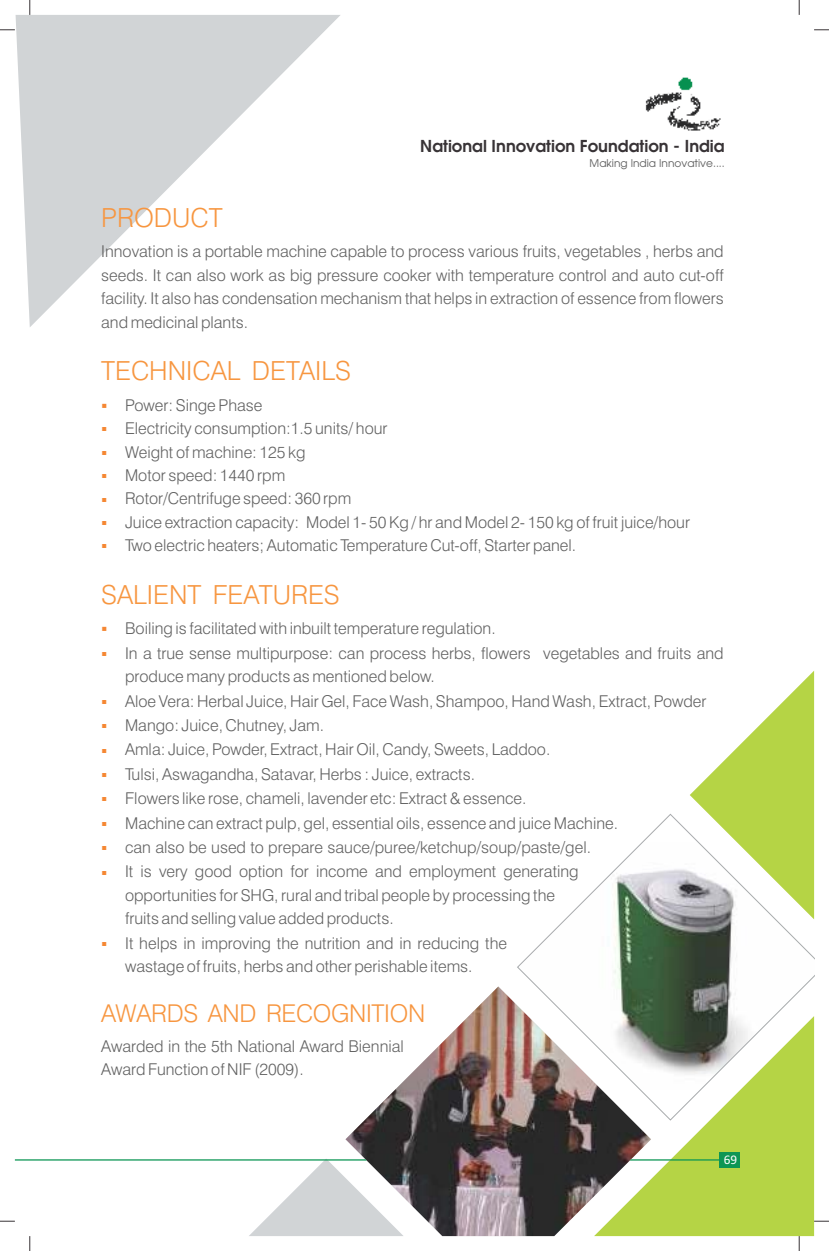
<style>
.page{position:relative;width:829px;height:1251px;background:#fff}
.page>*{position:absolute;margin:0;border:0;box-sizing:border-box;transform-origin:0 0}
.t1{font:300 26.25px "Swiss 721 BT";color:#f79640}
.t2{font:300 24.5px "Swiss 721 BT";letter-spacing:-.015em;color:#f79640}
.t3{font:300 16.28px/24.2px "Swiss 721 BT";color:#616161}
.t4{font:700 16.28px "Vn Avant";color:#383336}
.t5{font:14.17px "Wingdings";color:#f58733}
.t6{font:13.83px/24.3px "Wingdings";color:#f58733;text-align:justify}
.t7{font:13.3px "Calibri";color:#fff}
.t8{font:10.67px "Vn Avant";color:#616161}
</style>
<div class="page">
<svg style="left:670px;top:1120px;width:144px;height:115px;background:#b9d652"></svg>
<img style="left:345px;top:986px;width:306px;height:172px">
<svg style="left:516px;top:813px;width:298px;height:307px"></svg>
<svg style="left:689px;top:671px;width:125px;height:248px"></svg>
<svg style="left:16px;top:15px;width:324px;height:312px;fill:#d7d9db"></svg>
<img style="left:645px;top:77px;width:76px;height:54px">
<div style="left:719px;top:1151px;width:21px;height:16px;background:#0d9654"></div>
<svg style="left:0;top:29px;width:15px;height:1px"></svg>
<svg style="left:814px;top:29px;width:14px;height:1px"></svg>
<svg style="left:798px;top:0;width:1px;height:15px"></svg>
<svg style="left:798px;top:1235px;width:1px;height:15px"></svg>
<svg style="left:29px;top:0;width:1px;height:15px"></svg>
<svg style="left:0;top:1158px;width:725px;height:92px"></svg>
<svg style="left:814px;top:1220px;width:14px;height:1px"></svg>
<h1 class="t1" style="left:101px;top:207px;width:123px">PRODUCT</h1>
<p class="t4" style="left:420px;top:140px;width:306px">National Innovation Foundation - India</p>
<p class="t8" style="left:589px;top:159px;width:137px">Making India Innovative....</p>
<p class="t3" style="left:101px;top:241px;width:624px;line-height:23.4px;text-align:justify">Innovation is a portable machine capable to process various fruits, vegetables , herbs and seeds. It can also work as big pressure cooker with temperature control and auto cut-off facility. It also has condensation mechanism that helps in extraction of essence from flowers and medicinal plants.</p>
<h1 class="t1" style="left:101px;top:360px;width:251px">TECHNICAL DETAILS</h1>
<p class="t5" style="left:101px;top:400px;width:14px">▪</p>
<p class="t6" style="left:101px;top:418px;width:14px;line-height:23.4px">▪ ▪ ▪ ▪ ▪ ▪</p>
<p class="t3" style="left:125px;top:395px;width:566px;line-height:23.4px">Power: Singe Phase<br>Electricity consumption:1.5 units/ hour<br>Weight of machine: 125 kg<br>Motor speed: 1440 rpm<br>Rotor/Centrifuge speed: 360 rpm<br>Juice extraction capacity: Model 1- 50 Kg / hr and Model 2- 150 kg of fruit juice/hour Two electric heaters; Automatic Temperature Cut-off, Starter panel.</p>
<h1 class="t1" style="left:101px;top:583px;width:240px">SALIENT FEATURES</h1>
<p class="t5" style="left:101px;top:623px;width:14px">▪</p>
<p class="t6" style="left:101px;top:642px;width:14px">▪</p>
<p class="t6" style="left:101px;top:690px;width:14px">▪ ▪ ▪ ▪ ▪ ▪ ▪ ▪</p>
<p class="t6" style="left:101px;top:932px;width:14px">▪</p>
<p class="t3" style="left:125px;top:618px;width:600px">Boiling is facilitated with inbuilt temperature regulation.<br>In a true sense multipurpose: can process herbs, flowers vegetables and fruits and produce many products as mentioned below.<br>Aloe Vera: Herbal Juice, Hair Gel, Face Wash, Shampoo, Hand Wash, Extract, Powder Mango: Juice, Chutney, Jam.<br>Amla: Juice, Powder, Extract, Hair Oil, Candy, Sweets, Laddoo.<br>Tulsi, Aswagandha, Satavar, Herbs : Juice, extracts.<br>Flowers like rose, chameli, lavender etc: Extract &amp; essence.<br>Machine can extract pulp, gel, essential oils, essence and juice Machine.<br>can also be used to prepare sauce/puree/ketchup/soup/paste/gel.<br>It is very good option for income and employment generating<br>opportunities for SHG, rural and tribal people by processing the<br>fruits and selling value added products.<br>It helps in improving the nutrition and in reducing the<br>wastage of fruits, herbs and other perishable items.</p>
<h2 class="t2" style="left:101px;top:1002px;width:325px">AWARDS AND RECOGNITION</h2>
<p class="t3" style="left:101px;top:1035px;width:304px;line-height:23.4px">Awarded in the 5th National Award Biennial<br>Award Function of NIF (2009).</p>
<p class="t7" style="left:723px;top:1153px;width:15px">69</p>
</div>
